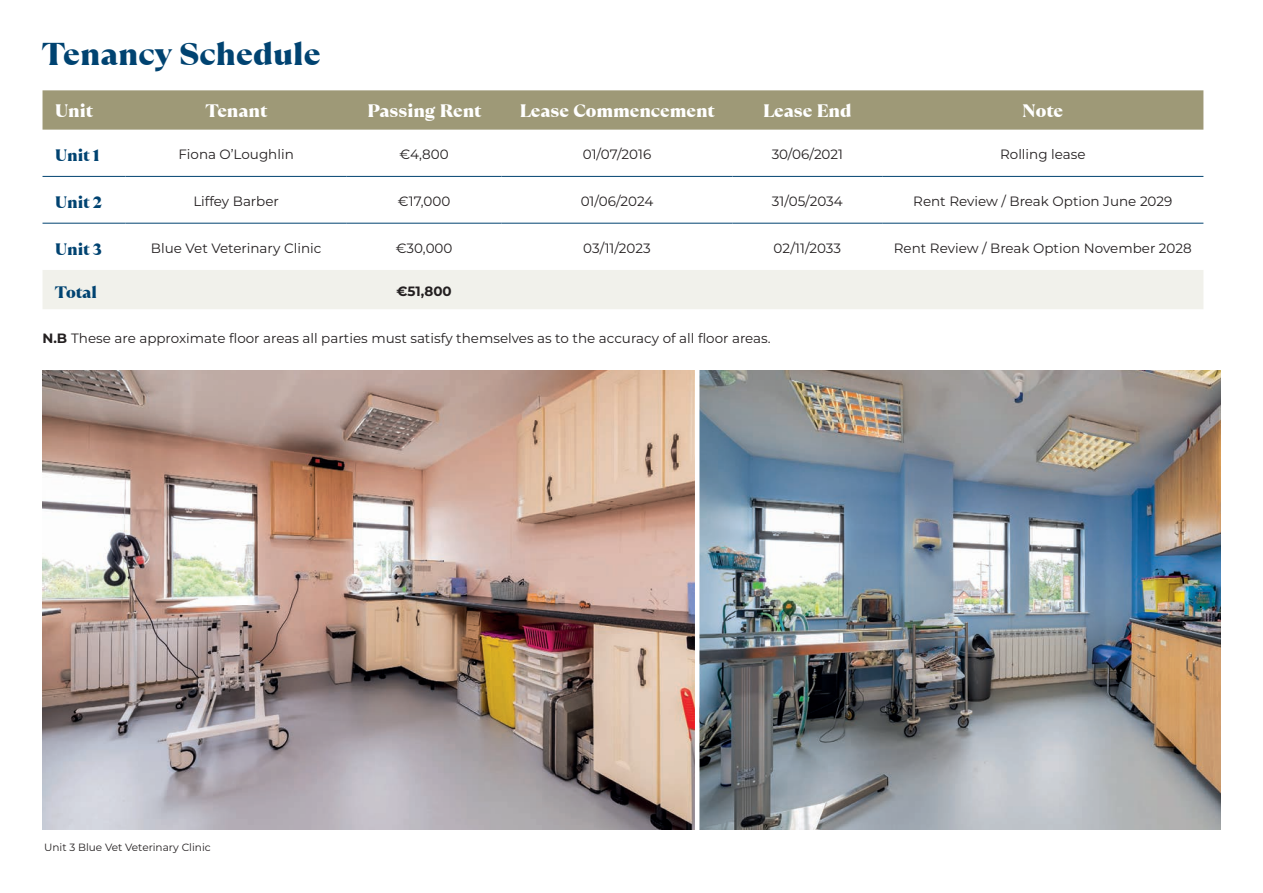
<style>
.page{position:relative;width:1263px;height:893px;background:#fff}
.page>*{position:absolute;margin:0;border:0;box-sizing:border-box;transform-origin:0 0}
.t1{font:900 31.5px "TT Ramillas Trl";letter-spacing:.005em;color:#004371}
.t2{font:900 18px "TT Ramillas Trl";color:#fff}
.t3{font:900 16.5px "TT Ramillas Trl";color:#004371}
.t4{font:13.5px "Montserrat";color:#231f20}
.t5{font:700 13.5px "Montserrat";color:#231f20}
.t6{font:10.5px "Montserrat";color:#231f20}
.s1{font-weight:700}
</style>
<div class="page">
<img style="left:43px;top:370px;width:652px;height:459px">
<img style="left:699px;top:370px;width:521px;height:459px">
<div style="left:43px;top:90px;width:1160px;height:40px;background:#9e9977"></div>
<div style="left:43px;top:270px;width:1160px;height:39px;background:#f1f1eb"></div>
<hr style="left:43px;top:176px;width:83px;height:1px;background:#004371">
<hr style="left:126px;top:176px;width:221px;height:1px;background:#004371">
<hr style="left:347px;top:176px;width:154px;height:1px;background:#004371">
<hr style="left:501px;top:176px;width:231px;height:1px;background:#004371">
<hr style="left:732px;top:176px;width:150px;height:1px;background:#004371">
<hr style="left:882px;top:176px;width:321px;height:1px;background:#004371">
<hr style="left:43px;top:223px;width:83px;height:1px;background:#004371">
<hr style="left:126px;top:223px;width:221px;height:1px;background:#004371">
<hr style="left:347px;top:223px;width:154px;height:1px;background:#004371">
<hr style="left:501px;top:223px;width:231px;height:1px;background:#004371">
<hr style="left:732px;top:223px;width:150px;height:1px;background:#004371">
<hr style="left:882px;top:223px;width:321px;height:1px;background:#004371">
<h1 class="t1" style="left:43px;top:34px;width:279px">Tenancy Schedule</h1>
<h2 class="t2" style="left:55px;top:100px;width:39px">Unit</h2>
<h2 class="t2" style="left:206px;top:100px;width:63px">Tenant</h2>
<h2 class="t2" style="left:367px;top:100px;width:116px">Passing Rent</h2>
<h2 class="t2" style="left:520px;top:100px;width:196px">Lease Commencement</h2>
<h2 class="t2" style="left:763px;top:100px;width:90px">Lease End</h2>
<h2 class="t2" style="left:1022px;top:100px;width:42px">Note</h2>
<p class="t3" style="left:55px;top:145px;width:46px">Unit 1</p>
<p class="t4" style="left:178px;top:145px;width:117px">Fiona O’Loughlin</p>
<p class="t4" style="left:400px;top:145px;width:51px">€4,800</p>
<p class="t4" style="left:583px;top:145px;width:70px">01/07/2016</p>
<p class="t4" style="left:772px;top:145px;width:73px">30/06/2021</p>
<p class="t4" style="left:1000px;top:145px;width:87px">Rolling lease</p>
<p class="t3" style="left:55px;top:192px;width:49px">Unit 2</p>
<p class="t4" style="left:193px;top:192px;width:87px">Liffey Barber</p>
<p class="t4" style="left:398px;top:192px;width:54px">€17,000</p>
<p class="t4" style="left:581px;top:192px;width:74px">01/06/2024</p>
<p class="t4" style="left:772px;top:192px;width:72px">31/05/2034</p>
<p class="t4" style="left:913px;top:192px;width:261px">Rent Review / Break Option June 2029</p>
<p class="t3" style="left:55px;top:239px;width:48px">Unit 3</p>
<p class="t4" style="left:151px;top:239px;width:172px">Blue Vet Veterinary Clinic</p>
<p class="t4" style="left:396px;top:239px;width:58px">€30,000</p>
<p class="t4" style="left:583px;top:239px;width:69px">03/11/2023</p>
<p class="t4" style="left:774px;top:239px;width:69px">02/11/2033</p>
<p class="t4" style="left:894px;top:239px;width:299px">Rent Review / Break Option November 2028</p>
<p class="t3" style="left:55px;top:281px;width:43px">Total</p>
<p class="t5" style="left:397px;top:282px;width:57px">€51,800</p>
<p class="t4" style="left:43px;top:329px;width:730px"><span class="s1">N.B</span> These are approximate floor areas all parties must satisfy themselves as to the accuracy of all floor areas.</p>
<p class="t6" style="left:44px;top:840px;width:168px">Unit 3 Blue Vet Veterinary Clinic</p>
</div>
